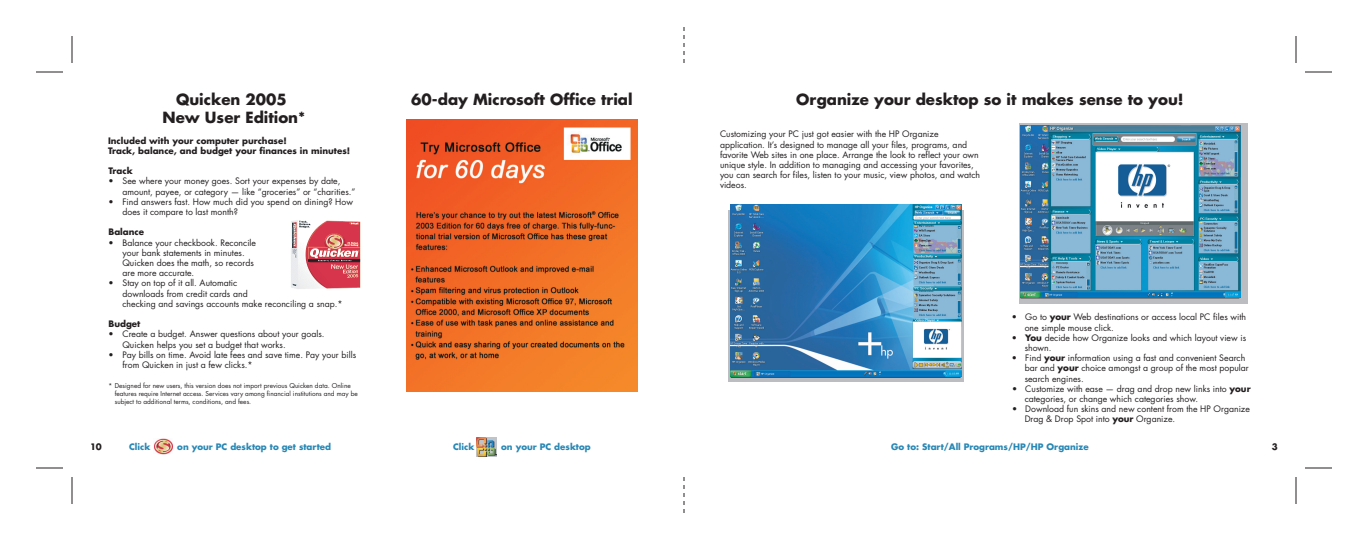
<style>
.page{position:relative;width:1368px;height:540px;background:#fff}
.page>*{position:absolute;margin:0;border:0;box-sizing:border-box;transform-origin:0 0}
.t1{font:700 15px/18px "Futura";color:#231f20;text-align:center}
.t2{font:8.7px/10.2px "Futura";color:#231f20}
.t3{font:700 8.7px/10.2px "Futura";color:#231f20}
.t4{font:700 8.7px "Futura";color:#2887b4}
.t5{font:6.5px/8px "Futura";color:#231f20}
.s1{color:#fff}
.s2{font-weight:700}
</style>
<div class="page">
<svg style="left:684px;top:27px;width:1px;height:36px"></svg>
<svg style="left:684px;top:477px;width:1px;height:36px"></svg>
<svg style="left:1020px;top:124px;width:228px;height:180px;background:#9cacb7"></svg>
<svg style="left:728px;top:210px;width:236px;height:172px;background:#9ea8b0"></svg>
<img style="left:731px;top:204px;width:230px;height:173px">
<img style="left:1021px;top:125px;width:219px;height:172px">
<img style="left:291px;top:220px;width:70px;height:69px">
<img style="left:154px;top:438px;width:19px;height:17px">
<img style="left:477px;top:437px;width:19px;height:20px">
<img style="left:406px;top:119px;width:232px;height:272px">
<svg style="left:36px;top:468px;width:27px;height:1px"></svg>
<svg style="left:72px;top:477px;width:1px;height:27px"></svg>
<svg style="left:36px;top:72px;width:27px;height:1px"></svg>
<svg style="left:72px;top:36px;width:1px;height:27px"></svg>
<svg style="left:1305px;top:72px;width:27px;height:1px"></svg>
<svg style="left:1296px;top:36px;width:1px;height:27px"></svg>
<svg style="left:1305px;top:468px;width:27px;height:1px"></svg>
<svg style="left:1296px;top:477px;width:1px;height:27px"></svg>
<h1 class="t1" style="left:163px;top:92px;width:144px">Quicken 2005<br>New User Edition*</h1>
<p class="t3" style="left:108px;top:136px;width:244px">Included with your computer purchase!<br>Track, balance, and budget your finances in minutes!</p>
<p class="t3" style="left:109px;top:167px;width:26px">Track</p>
<p class="t2" style="left:123px;top:177px;width:238px;text-indent:-14px">• See where your money goes. Sort your expenses by date, amount, payee, or category — like “groceries” or “charities.”<span class="s1">”</span></p>
<p class="t2" style="left:123px;top:197px;width:232px;text-indent:-14px">• Find answers fast. How much did you spend on dining? How does it compare to last month?</p>
<p class="t3" style="left:109px;top:228px;width:37px">Balance</p>
<p class="t2" style="left:123px;top:238px;width:135px;text-indent:-14px">• Balance your checkbook. Reconcile your bank statements in minutes.<br>Quicken does the math, so records are more accurate.</p>
<p class="t2" style="left:123px;top:279px;width:222px;text-indent:-14px">• Stay on top of it all. Automatic<br>downloads from credit cards and<br>checking and savings accounts make reconciling a snap.*</p>
<p class="t3" style="left:109px;top:320px;width:33px">Budget</p>
<p class="t2" style="left:123px;top:330px;width:204px;text-indent:-14px">• Create a budget. Answer questions about your goals.<br>Quicken helps you set a budget that works.</p>
<p class="t2" style="left:123px;top:350px;width:235px;text-indent:-14px">• Pay bills on time. Avoid late fees and save time. Pay your bills from Quicken in just a few clicks.*</p>
<p class="t5" style="left:115px;top:382px;width:245px;text-indent:-6px">* Designed for new users, this version does not import previous Quicken data. Online features require Internet access. Services vary among financial institutions and may be subject to additional terms, conditions, and fees.</p>
<h1 class="t1" style="left:411px;top:92px;width:223px">60-day Microsoft Office trial</h1>
<h1 class="t1" style="left:796px;top:92px;width:389px">Organize your desktop so it makes sense to you!</h1>
<p class="t2" style="left:720px;top:130px;width:262px">Customizing your PC just got easier with the HP Organize application. It’s designed to manage all your files, programs, and favorite Web sites in one place. Arrange the look to reflect your own unique style. In addition to managing and accessing your favorites, you can search for files, listen to your music, view photos, and watch videos.</p>
<p class="t2" style="left:1025px;top:313px;width:223px;text-indent:-13px">• Go to <span class="s2">your</span> Web destinations or access local PC files with one simple mouse click.</p>
<p class="t2" style="left:1025px;top:333px;width:223px;text-indent:-13px">• <span class="s2">You</span> decide how Organize looks and which layout view is shown.</p>
<p class="t2" style="left:1025px;top:354px;width:226px;text-indent:-13px">• Find <span class="s2">your</span> information using a fast and convenient Search bar and <span class="s2">your</span> choice amongst a group of the most popular search engines.</p>
<p class="t2" style="left:1025px;top:384px;width:227px;text-indent:-13px">• Customize with ease — drag and drop new links into <span class="s2">your </span>categories, or change which categories show.</p>
<p class="t2" style="left:1025px;top:405px;width:227px;text-indent:-13px">• Download fun skins and new content from the HP Organize<br>Drag &amp; Drop Spot into <span class="s2">your</span> Organize.</p>
<p class="t4" style="left:129px;top:443px;width:23px">Click</p>
<p class="t4" style="left:177px;top:443px;width:155px">on your PC desktop to get started</p>
<p class="t4" style="left:453px;top:443px;width:23px">Click</p>
<p class="t4" style="left:501px;top:443px;width:91px">on your PC desktop</p>
<p class="t4" style="left:891px;top:443px;width:199px">Go to: Start/All Programs/HP/HP Organize</p>
<p class="t3" style="left:90px;top:443px;width:13px">10</p>
<p class="t3" style="left:1272px;top:443px;width:7px">3</p>
</div>
